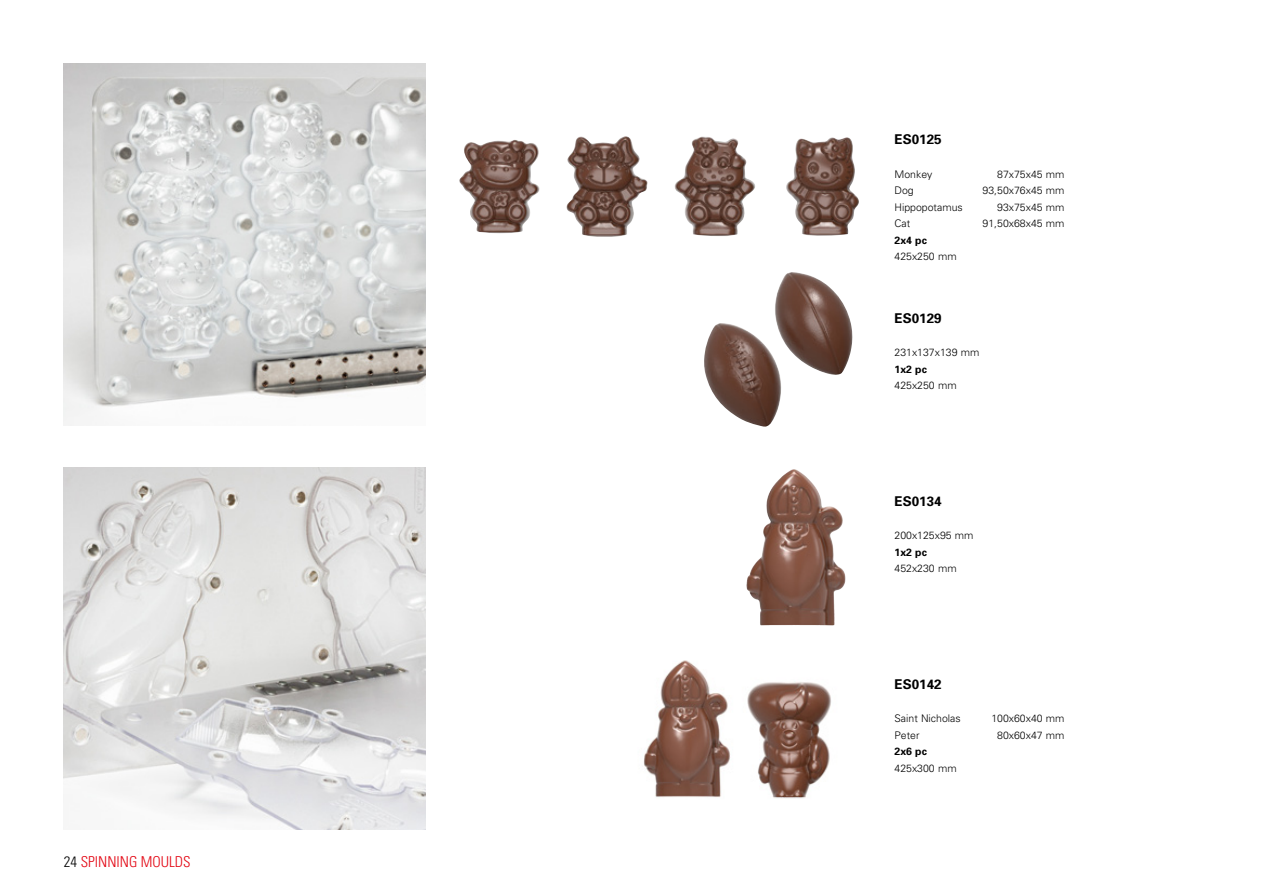
<style>
.page{position:relative;width:1263px;height:893px;background:#fff}
.page>*{position:absolute;margin:0;border:0;box-sizing:border-box;transform-origin:0 0}
.t1{font:300 condensed 15px "Univers";color:#e30613}
.t2{font:700 13.5px "Univers";color:#000}
.t3{font:300 10.5px "Univers";color:#000}
.t4{font:700 10.5px "Univers";color:#000}
.s1{color:#000}
</style>
<div class="page">
<img style="left:459px;top:136px;width:400px;height:101px">
<img style="left:704px;top:272px;width:149px;height:155px">
<img style="left:763px;top:469px;width:29px;height:71px">
<img style="left:644px;top:660px;width:187px;height:139px">
<img style="left:64px;top:64px;width:361px;height:361px">
<img style="left:64px;top:468px;width:361px;height:361px">
<h1 class="t1" style="left:64px;top:852px;width:129px"><span class="s1">24</span> SPINNING MOULDS</h1>
<p class="t2" style="left:894px;top:131px;width:49px">ES0125</p>
<p class="t3" style="left:894px;top:168px;width:39px">Monkey</p>
<p class="t3" style="left:997px;top:168px;width:69px">87x75x45 mm</p>
<p class="t3" style="left:894px;top:184px;width:21px">Dog</p>
<p class="t3" style="left:982px;top:184px;width:84px">93,50x76x45 mm</p>
<p class="t3" style="left:894px;top:201px;width:70px">Hippopotamus</p>
<p class="t3" style="left:997px;top:201px;width:69px">93x75x45 mm</p>
<p class="t3" style="left:894px;top:217px;width:17px">Cat</p>
<p class="t3" style="left:982px;top:217px;width:84px">91,50x68x45 mm</p>
<p class="t4" style="left:894px;top:233px;width:34px">2x4 pc</p>
<p class="t3" style="left:894px;top:250px;width:64px">425x250 mm</p>
<p class="t2" style="left:894px;top:309px;width:49px">ES0129</p>
<p class="t3" style="left:894px;top:346px;width:86px">231x137x139 mm</p>
<p class="t4" style="left:894px;top:362px;width:34px">1x2 pc</p>
<p class="t3" style="left:894px;top:379px;width:64px">425x250 mm</p>
<p class="t2" style="left:894px;top:492px;width:49px">ES0134</p>
<p class="t3" style="left:894px;top:529px;width:81px">200x125x95 mm</p>
<p class="t4" style="left:894px;top:545px;width:34px">1x2 pc</p>
<p class="t3" style="left:894px;top:562px;width:64px">452x230 mm</p>
<p class="t2" style="left:894px;top:675px;width:49px">ES0142</p>
<p class="t3" style="left:894px;top:712px;width:68px">Saint Nicholas</p>
<p class="t3" style="left:991px;top:712px;width:75px">100x60x40 mm</p>
<p class="t3" style="left:894px;top:729px;width:27px">Peter</p>
<p class="t3" style="left:997px;top:729px;width:69px">80x60x47 mm</p>
<p class="t4" style="left:894px;top:745px;width:34px">2x6 pc</p>
<p class="t3" style="left:894px;top:762px;width:64px">425x300 mm</p>
</div>
